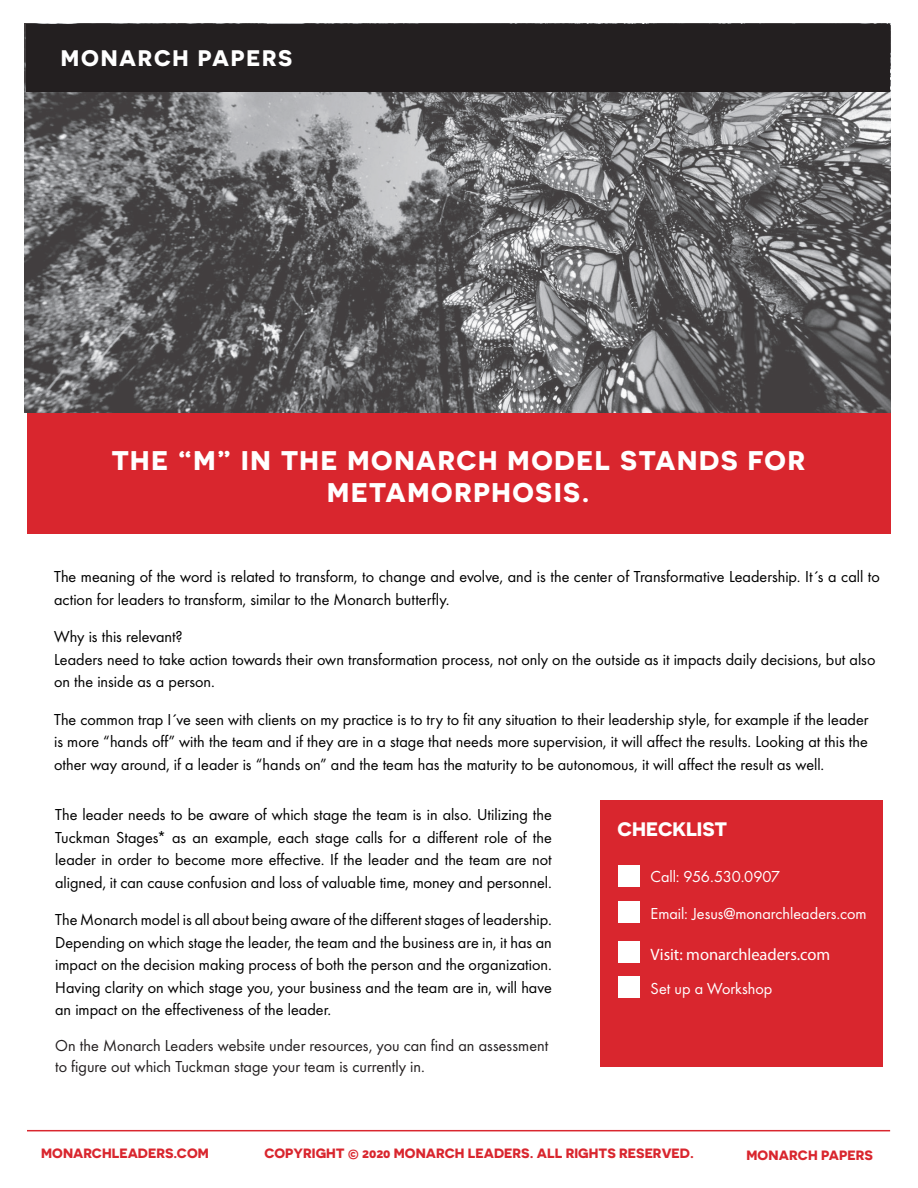
<style>
.page{position:relative;width:918px;height:1188px;background:#fff}
.page>*{position:absolute;margin:0;border:0;box-sizing:border-box;transform-origin:0 0}
.t1{font:700 27px/32.4px "Novecentosanswide";letter-spacing:.06em;color:#fff;text-align:center}
.t2{font:700 22.5px "Novecentosanswide";letter-spacing:.075em;color:#fff}
.t3{font:700 19.5px "Novecentosanswide";letter-spacing:-.005em;color:#fff}
.t4{font:16.5px/22.5px "Futura Boo";color:#000;text-align:justify}
.t5{font:16.5px/21px "Futura Boo";color:#231f20}
.t6{font:16.5px "Futura Boo";color:#fff}
.t7{font:16.5px "Myriad Pro";letter-spacing:-.005em;color:#fff}
.t8{font:700 13.5px "Novecentosanswide";color:#d9262e}
</style>
<div class="page">
<img style="left:25px;top:24px;width:865px;height:389px">
<div style="left:27px;top:413px;width:863px;height:121px;background:#d9262e"></div>
<hr style="left:27px;top:1130px;width:863px;height:1px;background:#d9262e">
<div style="left:26px;top:24px;width:864px;height:67px;background:#231f20"></div>
<div style="left:600px;top:800px;width:283px;height:266px;background:#d9262e"></div>
<div style="left:619px;top:865px;width:21px;height:21px;background:#fff"></div>
<div style="left:619px;top:901px;width:21px;height:21px;background:#fff"></div>
<div style="left:619px;top:942px;width:21px;height:21px;background:#fff"></div>
<div style="left:619px;top:977px;width:21px;height:21px;background:#fff"></div>
<h2 class="t2" style="left:61px;top:44px;width:233px">MONARCH PAPERS</h2>
<h1 class="t1" style="left:111px;top:443px;width:695px">THE “M” IN THE MONARCH MODEL STANDS FOR<br>METAMORPHOSIS.</h1>
<p class="t4" style="left:54px;top:565px;width:827px">The meaning of the word is related to transform, to change and evolve, and is the center of Transformative Leadership. It´s a call to action for leaders to transform, similar to the Monarch butterfly.</p>
<p class="t4" style="left:54px;top:625px;width:823px;text-align:left">Why is this relevant?<br>Leaders need to take action towards their own transformation process, not only on the outside as it impacts daily decisions, but also on the inside as a person.</p>
<p class="t4" style="left:54px;top:708px;width:816px">The common trap I´ve seen with clients on my practice is to try to fit any situation to their leadership style, for example if the leader is more “hands off” with the team and if they are in a stage that needs more supervision, it will affect the results. Looking at this the other way around, if a leader is “hands on” and the team has the maturity to be autonomous, it will affect the result as well.</p>
<p class="t4" style="left:55px;top:804px;width:498px">The leader needs to be aware of which stage the team is in also. Utilizing the Tuckman Stages* as an example, each stage calls for a different role of the leader in order to become more effective. If the leader and the team are not aligned, it can cause confusion and loss of valuable time, money and personnel.</p>
<p class="t4" style="left:55px;top:909px;width:498px">The Monarch model is all about being aware of the different stages of leadership.<br>Depending on which stage the leader, the team and the business are in, it has an impact on the decision making process of both the person and the organization.<br>Having clarity on which stage you, your business and the team are in, will have an impact on the effectiveness of the leader.</p>
<p class="t5" style="left:55px;top:1035px;width:495px">On the Monarch Leaders website under resources, you can find an assessment to figure out which Tuckman stage your team is currently in.</p>
<p class="t3" style="left:618px;top:817px;width:111px">CHECKLIST</p>
<p class="t6" style="left:651px;top:867px;width:131px">Call: 956.530.0907</p>
<p class="t6" style="left:651px;top:903px;width:217px">Email: Jesus@monarchleaders.com</p>
<p class="t7" style="left:651px;top:944px;width:181px">Visit: monarchleaders.com</p>
<p class="t6" style="left:651px;top:978px;width:123px">Set up a Workshop</p>
<p class="t8" style="left:41px;top:1145px;width:169px">MONARCHLEADERS.COM</p>
<p class="t8" style="left:264px;top:1145px;width:431px">COPYRIGHT © 2020 MONARCH LEADERS. ALL RIGHTS RESERVED.</p>
<p class="t8" style="left:746px;top:1146px;width:128px">MONARCH PAPERS</p>
</div>
